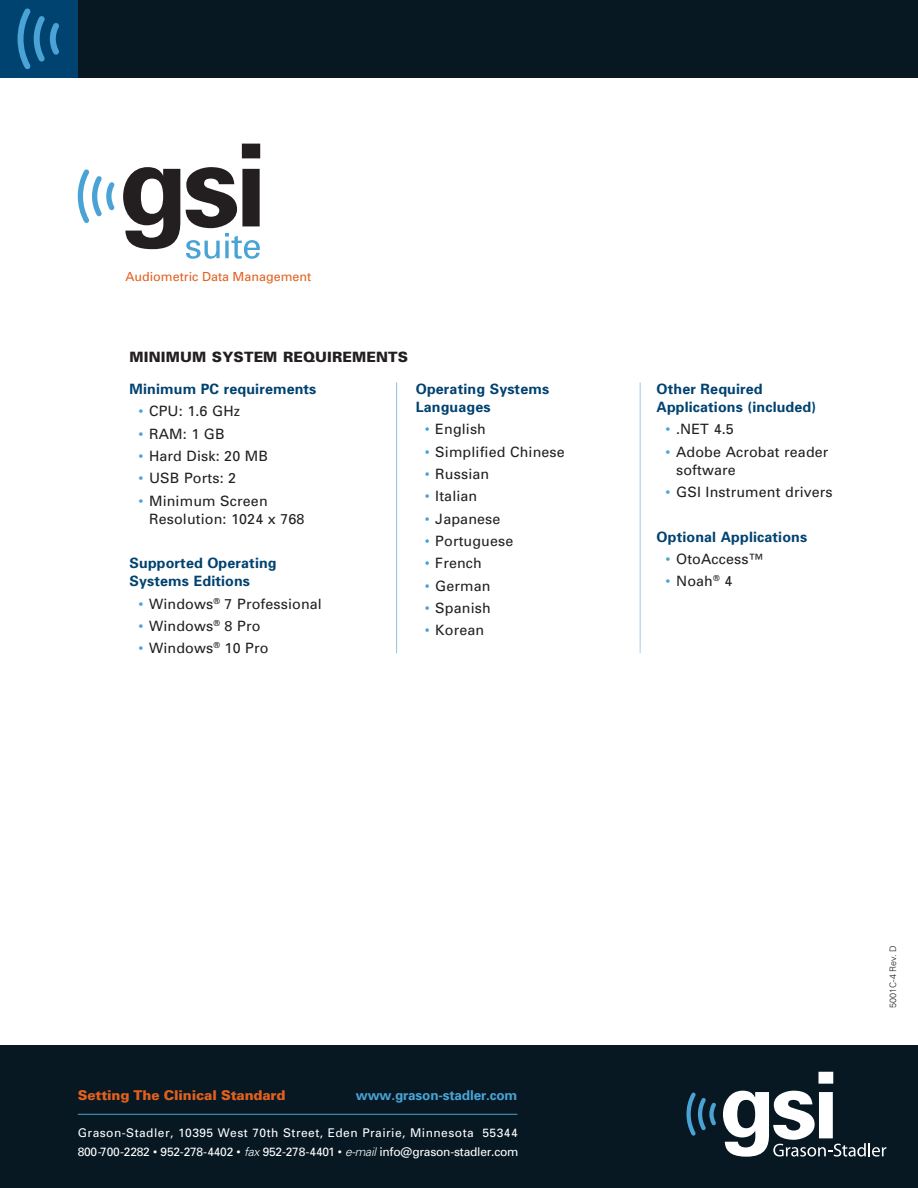
<style>
.page{position:relative;width:918px;height:1188px;background:#fff}
.page>*{position:absolute;margin:0;border:0;box-sizing:border-box;transform-origin:0 0}
.t1{font:14.25px/18px "Univers";letter-spacing:.01em;color:#231f20}
.t2{font:700 14.25px/18px "Univers";letter-spacing:.01em;color:#004270}
.t3{font:900 14.25px "Univers";letter-spacing:.01em;color:#231f20}
.t4{font:900 13.5px "Univers";letter-spacing:-.01em;color:#e1601e}
.t5{font:700 13.5px "Univers";letter-spacing:-.01em;color:#4aa3d5}
.t6{font:12.6px "Univers";color:#e1601e}
.t7{font:12px "Univers";letter-spacing:-.02em;color:#fff}
.t8{font:12px "Univers";letter-spacing:.04em;color:#fff}
.t9{font:300 9px "Univers";color:#231f20}
.s1{color:#4aa3d5}
.s2{font-weight:300;font-style:italic}
</style>
<div class="page">
<div style="left:0;top:0;width:918px;height:78px;background:#071822"></div>
<div style="left:0;top:0;width:77px;height:78px;background:#004270"></div>
<svg style="left:18px;top:8px;width:41px;height:61px"></svg>
<div style="left:0;top:1046px;width:918px;height:142px;background:#071822"></div>
<svg style="left:723px;top:1072px;width:163px;height:85px"></svg>
<svg style="left:686px;top:1092px;width:30px;height:44px"></svg>
<hr style="left:78px;top:1114px;width:439px;height:1px;background:#4aa3d5">
<div style="left:393px;top:380px;width:5px;height:275px;background:#231f20;opacity:.75"></div>
<hr style="left:637px;top:380px;width:4px;height:275px;background:#231f20;opacity:.75">
<svg style="left:123px;top:167px;width:57px;height:82px"></svg>
<svg style="left:78px;top:169px;width:37px;height:54px"></svg>
<svg style="left:186px;top:144px;width:74px;height:115px"></svg>
<p class="t6" style="left:125px;top:268px;width:187px">Audiometric Data Management</p>
<p class="t3" style="left:130px;top:348px;width:280px">MINIMUM SYSTEM REQUIREMENTS</p>
<p class="t2" style="left:130px;top:379px;width:188px">Minimum PC requirements</p>
<p class="t1" style="left:139px;top:402px;width:103px"><span class="s1">•</span> CPU: 1.6 GHz</p>
<p class="t1" style="left:139px;top:424px;width:88px"><span class="s1">•</span> RAM: 1 GB</p>
<p class="t1" style="left:139px;top:447px;width:131px"><span class="s1">•</span> Hard Disk: 20 MB</p>
<p class="t1" style="left:139px;top:469px;width:99px"><span class="s1">•</span> USB Ports: 2</p>
<p class="t1" style="left:149px;top:491px;width:157px;text-indent:-10px"><span class="s1">•</span> Minimum Screen<br>Resolution: 1024 x 768</p>
<p class="t2" style="left:130px;top:554px;width:149px">Supported Operating<br>Systems Editions</p>
<p class="t1" style="left:139px;top:594px;width:185px"><span class="s1">•</span> Windows<sup>®</sup> 7 Professional</p>
<p class="t1" style="left:139px;top:617px;width:123px"><span class="s1">•</span> Windows<sup>®</sup> 8 Pro</p>
<p class="t1" style="left:139px;top:639px;width:131px"><span class="s1">•</span> Windows<sup>®</sup> 10 Pro</p>
<p class="t2" style="left:416px;top:379px;width:135px">Operating Systems<br>Languages</p>
<p class="t1" style="left:425px;top:420px;width:63px"><span class="s1">•</span> English</p>
<p class="t1" style="left:425px;top:442px;width:142px"><span class="s1">•</span> Simplified Chinese</p>
<p class="t1" style="left:425px;top:465px;width:66px"><span class="s1">•</span> Russian</p>
<p class="t1" style="left:425px;top:487px;width:54px"><span class="s1">•</span> Italian</p>
<p class="t1" style="left:425px;top:509px;width:77px"><span class="s1">•</span> Japanese</p>
<p class="t1" style="left:425px;top:532px;width:90px"><span class="s1">•</span> Portuguese</p>
<p class="t1" style="left:425px;top:554px;width:59px"><span class="s1">•</span> French</p>
<p class="t1" style="left:425px;top:576px;width:67px"><span class="s1">•</span> German</p>
<p class="t1" style="left:425px;top:599px;width:67px"><span class="s1">•</span> Spanish</p>
<p class="t1" style="left:425px;top:621px;width:61px"><span class="s1">•</span> Korean</p>
<p class="t2" style="left:657px;top:379px;width:161px">Other Required<br>Applications (included)</p>
<p class="t1" style="left:666px;top:420px;width:70px"><span class="s1">•</span> .NET 4.5</p>
<p class="t1" style="left:676px;top:442px;width:154px;text-indent:-10px"><span class="s1">•</span> Adobe Acrobat reader software</p>
<p class="t1" style="left:666px;top:483px;width:169px"><span class="s1">•</span> GSI Instrument drivers</p>
<p class="t2" style="left:657px;top:527px;width:152px">Optional Applications</p>
<p class="t1" style="left:666px;top:550px;width:99px"><span class="s1">•</span> OtoAccess™</p>
<p class="t1" style="left:666px;top:572px;width:68px"><span class="s1">•</span> Noah<sup>®</sup> 4</p>
<p class="t4" style="left:78px;top:1087px;width:209px">Setting The Clinical Standard</p>
<p class="t5" style="left:356px;top:1086px;width:163px">www.grason-stadler.com</p>
<p class="t8" style="left:78px;top:1126px;width:441px">Grason-Stadler, 10395 West 70th Street, Eden Prairie, Minnesota 55344</p>
<p class="t7" style="left:78px;top:1145px;width:442px">800-700-2282 • 952-278-4402 • <span class="s2">fax</span> 952-278-4401 • <span class="s2">e-mail</span> info@grason-stadler.com</p>
<p class="t9" style="left:887px;top:1008px;width:64px;rotate:-90deg">5001C-4 Rev. D</p>
</div>
